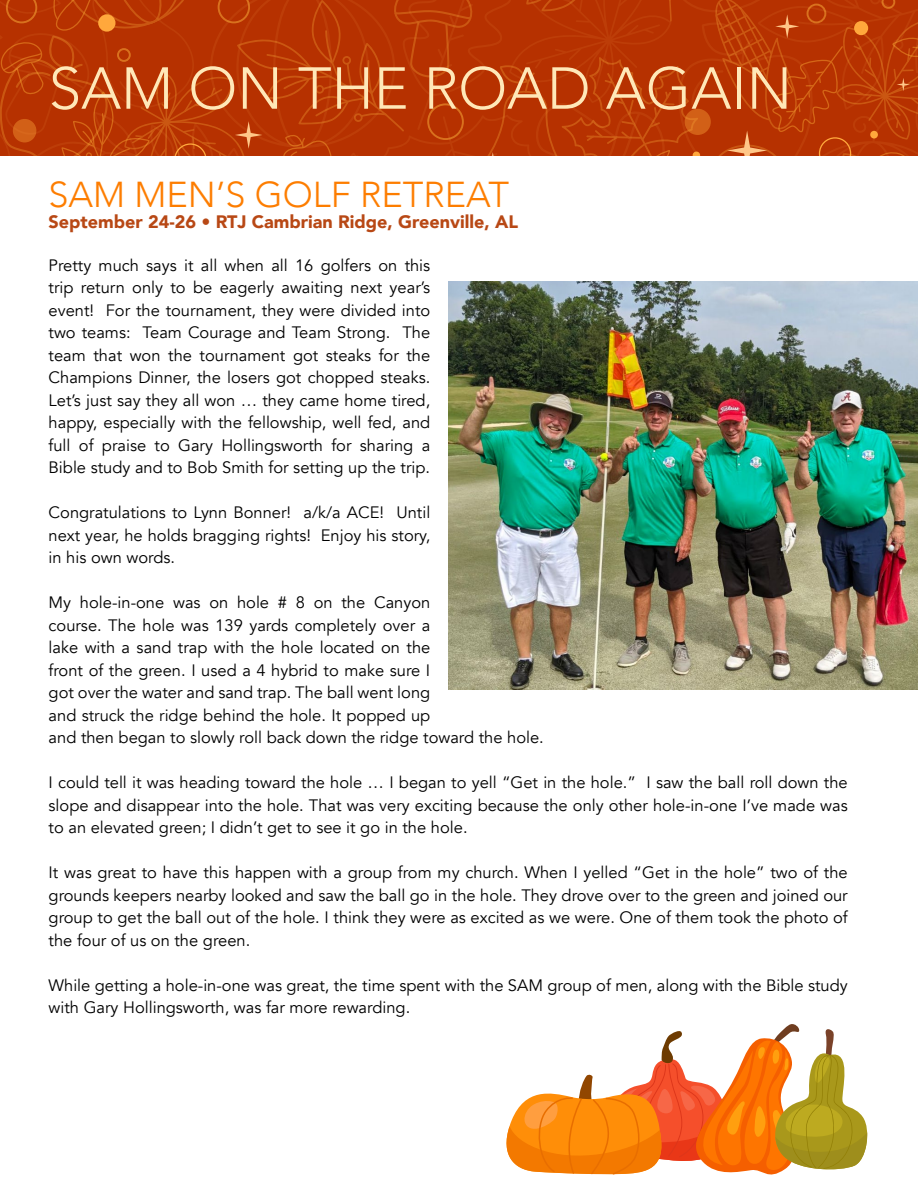
<style>
.page{position:relative;width:918px;height:1188px;background:#fff}
.page>*{position:absolute;margin:0;border:0;box-sizing:border-box;transform-origin:0 0}
.t1{font:300 58.5px "Avenir";color:#ffe8b8}
.t2{font:300 36px "Avenir";color:#fd7d00}
.t3{font:900 18px "Avenir";color:#b84815}
.t4{font:16.5px/22.5px "Avenir";color:#000;text-align:justify}
</style>
<div class="page">
<svg style="left:0;top:0;width:918px;height:156px;background:#b93603"></svg>
<img style="left:448px;top:281px;width:470px;height:408px">
<svg style="left:506px;top:1024px;width:362px;height:151px"></svg>
<h1 class="t1" style="left:49px;top:54px;width:745px">SAM ON THE ROAD AGAIN</h1>
<h2 class="t2" style="left:49px;top:173px;width:462px">SAM MEN’S GOLF RETREAT</h2>
<p class="t3" style="left:49px;top:207px;width:471px">September 24-26 • RTJ Cambrian Ridge, Greenville, AL</p>
<p class="t4" style="left:49px;top:254px;width:383px">Pretty much says it all when all 16 golfers on this trip return only to be eagerly awaiting next year’s event! For the tournament, they were divided into two teams: Team Courage and Team Strong. The team that won the tournament got steaks for the Champions Dinner, the losers got chopped steaks.<br>Let’s just say they all won … they came home tired, happy, especially with the fellowship, well fed, and full of praise to Gary Hollingsworth for sharing a Bible study and to Bob Smith for setting up the trip.</p>
<p class="t4" style="left:49px;top:501px;width:383px">Congratulations to Lynn Bonner! a/k/a ACE! Until next year, he holds bragging rights! Enjoy his story, in his own words.</p>
<p class="t4" style="left:49px;top:591px;width:497px;text-align:left">My hole-in-one was on hole # 8 on the Canyon<br>course. The hole was 139 yards completely over a<br>lake with a sand trap with the hole located on the<br>front of the green. I used a 4 hybrid to make sure I<br>got over the water and sand trap. The ball went long<br>and struck the ridge behind the hole. It popped up<br>and then began to slowly roll back down the ridge toward the hole.</p>
<p class="t4" style="left:49px;top:772px;width:801px">I could tell it was heading toward the hole … I began to yell “Get in the hole.” I saw the ball roll down the slope and disappear into the hole. That was very exciting because the only other hole-in-one I’ve made was to an elevated green; I didn’t get to see it go in the hole.</p>
<p class="t4" style="left:49px;top:862px;width:801px">It was great to have this happen with a group from my church. When I yelled “Get in the hole” two of the grounds keepers nearby looked and saw the ball go in the hole. They drove over to the green and joined our group to get the ball out of the hole. I think they were as excited as we were. One of them took the photo of the four of us on the green.</p>
<p class="t4" style="left:49px;top:974px;width:801px">While getting a hole-in-one was great, the time spent with the SAM group of men, along with the Bible study with Gary Hollingsworth, was far more rewarding.</p>
</div>
